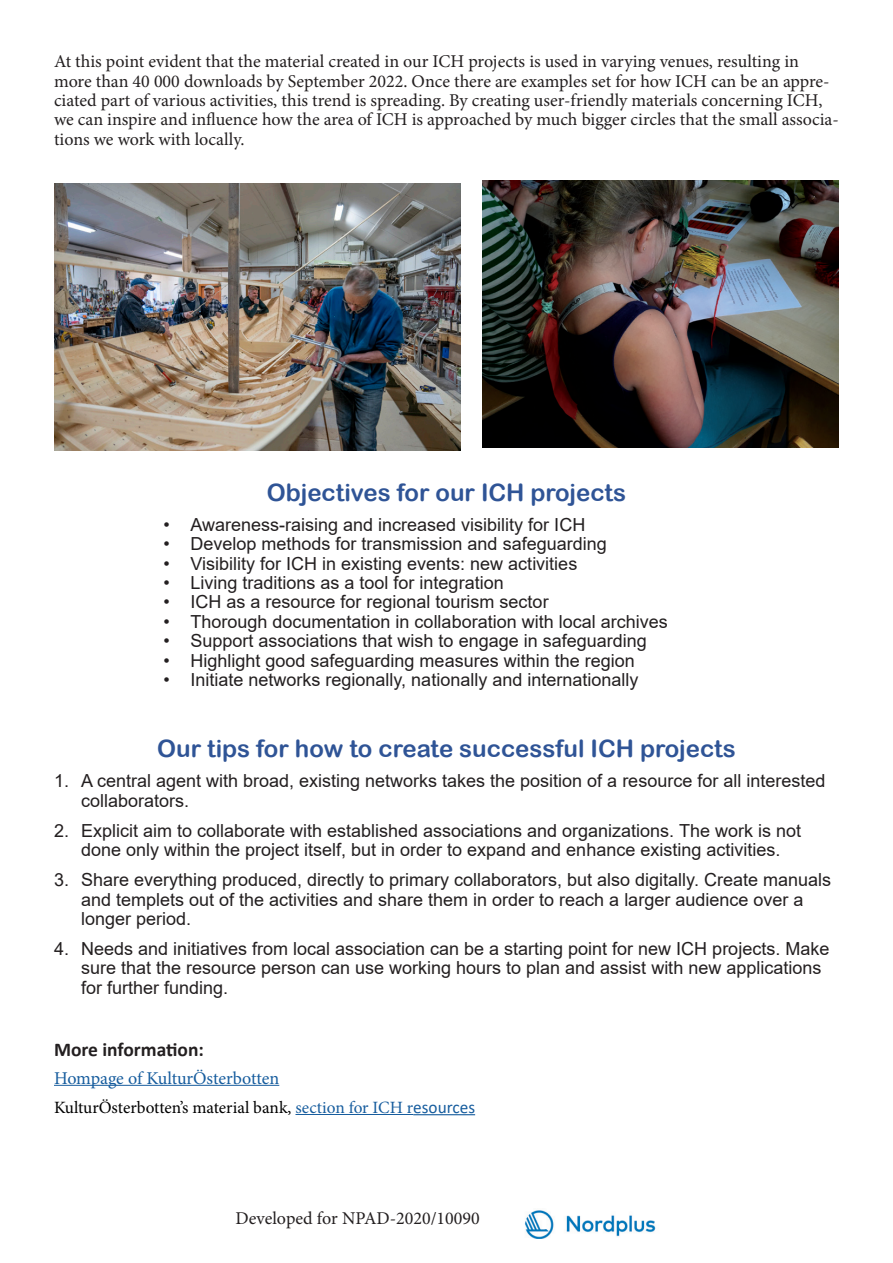
<style>
.page{position:relative;width:893px;height:1263px;background:#fff}
.page>*{position:absolute;margin:0;border:0;box-sizing:border-box;transform-origin:0 0}
.Heading_2{font:24px "Arial Rounded MT Bold";color:#2f5496}
.Mellanrubrik{font:700 19.5px "Calibri";color:#231f20}
.t1{font:18px/19.4px "Arial";color:#231f20}
.t2{font:18px/19.4px "Minion Pro";color:#231f20}
.t3{font:18px "Minion Pro";letter-spacing:-.005em;color:#175d9e}
.t4{font:17.25px "Minion Pro";color:#000}
.s1{color:#175d9e}
.s2{font-family:"Calibri";color:#175d9e}
</style>
<div class="page">
<img style="left:525px;top:1210px;width:131px;height:28px">
<hr style="left:54px;top:1085px;width:225px;height:1px;background:#175d9e">
<hr style="left:295px;top:1114px;width:118px;height:1px;background:#175d9e">
<hr style="left:413px;top:1114px;width:62px;height:1px;background:#175d9e">
<img style="left:54px;top:183px;width:406px;height:267px">
<img style="left:483px;top:180px;width:356px;height:267px">
<p class="t2" style="left:54px;top:52px;width:786px">At this point evident that the material created in our ICH projects is used in varying venues, resulting in more than 40 000 downloads by September 2022. Once there are examples set for how ICH can be an appre&shy;ciated part of various activities, this trend is spreading. By creating user-friendly materials concerning ICH, we can inspire and influence how the area of ICH is approached by much bigger circles that the small associa&shy;tions we work with locally.</p>
<p class="Heading_2" style="left:267px;top:478px;width:361px">Objectives for our ICH projects</p>
<p class="t1" style="left:164px;top:514px;width:423px">• Awareness-raising and increased visibility for ICH</p>
<p class="t1" style="left:164px;top:534px;width:445px">• Develop methods for transmission and safeguarding</p>
<p class="t1" style="left:164px;top:553px;width:415px">• Visibility for ICH in existing events: new activities</p>
<p class="t1" style="left:164px;top:573px;width:342px">• Living traditions as a tool for integration</p>
<p class="t1" style="left:164px;top:592px;width:387px">• ICH as a resource for regional tourism sector</p>
<p class="t1" style="left:164px;top:612px;width:506px">• Thorough documentation in collaboration with local archives</p>
<p class="t1" style="left:164px;top:631px;width:485px">• Support associations that wish to engage in safeguarding</p>
<p class="t1" style="left:164px;top:650px;width:473px">• Highlight good safeguarding measures within the region</p>
<p class="t1" style="left:164px;top:670px;width:476px">• Initiate networks regionally, nationally and internationally</p>
<p class="Heading_2" style="left:157px;top:734px;width:580px">Our tips for how to create successful ICH projects</p>
<p class="t1" style="left:81px;top:771px;width:746px;text-indent:-27px">1. A central agent with broad, existing networks takes the position of a resource for all interested collaborators.</p>
<p class="t1" style="left:54px;top:820px;width:749px;text-align:center">2. Explicit aim to collaborate with established associations and organizations. The work is not done only within the project itself, but in order to expand and enhance existing activities.</p>
<p class="t1" style="left:81px;top:870px;width:752px;text-indent:-27px">3. Share everything produced, directly to primary collaborators, but also digitally. Create manuals and templets out of the activities and share them in order to reach a larger audience over a longer period.</p>
<p class="t1" style="left:81px;top:939px;width:750px;text-indent:-27px">4. Needs and initiatives from local association can be a starting point for new ICH projects. Make sure that the resource person can use working hours to plan and assist with new applications for further funding.</p>
<p class="Mellanrubrik" style="left:54px;top:1035px;width:151px">More information:</p>
<p class="t3" style="left:54px;top:1066px;width:227px">Hompage of KulturÖsterbotten</p>
<p class="t4" style="left:54px;top:1096px;width:423px">KulturÖsterbotten’s material bank, <span class="s1">section for ICH r</span><span class="s2">esources</span></p>
<p class="t2" style="left:236px;top:1208px;width:246px">Developed for NPAD-2020/10090</p>
</div>
